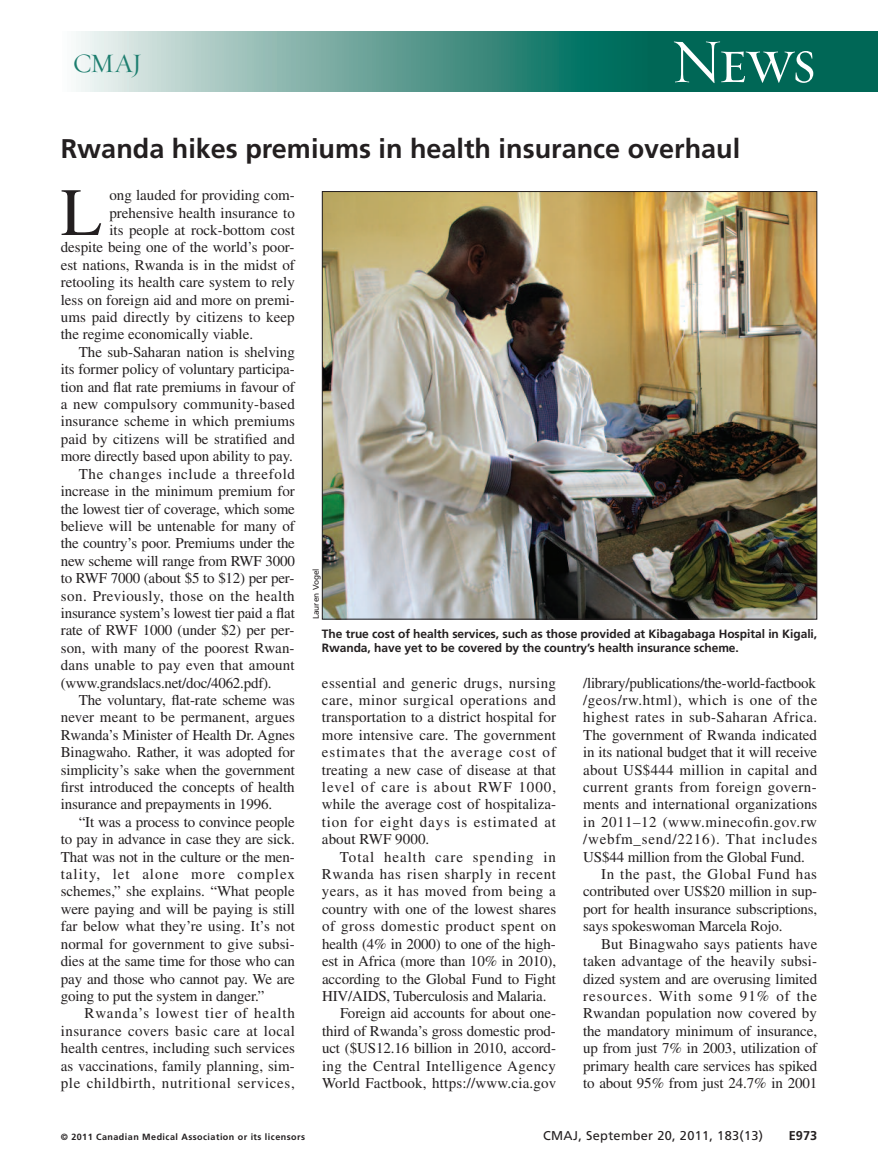
<style>
.page{position:relative;width:878px;height:1175px;background:#fff}
.page>*{position:absolute;margin:0;border:0;box-sizing:border-box;transform-origin:0 0}
.t1{font:67.5px "Times LT Std";color:#231f20}
.t2{font:63px "Requiem Display HTF Small Caps";color:#fff}
.t3{font:700 27px "Frutiger LT Std";color:#231f20}
.t4{font:27px "Requiem Display HTF Roman";color:#1d7e6f}
.t5{font:15px/17.4px "Times LT Std";color:#231f20;text-align:justify}
.t6{font:15px "Times LT Std";letter-spacing:.03em;color:#231f20}
.t7{font:15px "Times LT Std";letter-spacing:.04em;color:#231f20}
.t8{font:15px "Times LT Std";letter-spacing:.065em;color:#231f20}
.t9{font:15px "Times LT Std";letter-spacing:.045em;color:#231f20}
.t10{font:15px "Times LT Std";letter-spacing:.035em;color:#231f20}
.t11{font:15px "Times LT Std";letter-spacing:.05em;color:#231f20}
.t12{font:15px "Times LT Std";letter-spacing:.02em;color:#231f20}
.t13{font:15px "Times LT Std";letter-spacing:.025em;color:#231f20}
.t14{font:15px "Times LT Std";letter-spacing:.055em;color:#231f20}
.t15{font:12.75px "Frutiger LT Std";letter-spacing:.025em;color:#231f20}
.t16{font:700 12.75px "Frutiger LT Std";color:#231f20}
.t17{font:700 12px/14.2px "Frutiger LT Std";letter-spacing:-.005em;color:#231f20}
.t18{font:700 9px "Frutiger LT Std";letter-spacing:.05em;color:#231f20}
.t19{font:8.25px "Frutiger LT Std";color:#231f20}
</style>
<div class="page">
<div style="left:618px;top:32px;width:260px;height:60px;background:#006756"></div>
<div style="left:61px;top:32px;width:586px;height:60px;background:linear-gradient(to right,#f5f3f2,#006150)"></div>
<img style="left:324px;top:193px;width:491px;height:424px">
<h3 class="t4" style="left:73px;top:47px;width:71px">CMAJ</h3>
<h2 class="t2" style="left:670px;top:23px;width:147px">News</h2>
<h3 class="t3" style="left:61px;top:138px;width:681px">Rwanda hikes premiums in health insurance overhaul</h3>
<h1 class="t1" style="left:61px;top:189px;width:43px">L</h1>
<p class="t5" style="left:109px;top:188px;width:187px">ong lauded for providing com-</p>
<p class="t5" style="left:109px;top:205px;width:187px">prehensive health insurance to</p>
<p class="t5" style="left:109px;top:223px;width:187px">its people at rock-bottom cost</p>
<p class="t5" style="left:61px;top:240px;width:235px">despite being one of the world’s poor-</p>
<p class="t5" style="left:61px;top:258px;width:235px">est nations, Rwanda is in the midst of</p>
<p class="t5" style="left:61px;top:275px;width:236px">retooling its health care system to rely</p>
<p class="t5" style="left:61px;top:292px;width:236px">less on foreign aid and more on premi-</p>
<p class="t5" style="left:61px;top:310px;width:235px">ums paid directly by citizens to keep</p>
<p class="t5" style="left:61px;top:327px;width:194px">the regime economically viable.</p>
<p class="t5" style="left:79px;top:345px;width:217px">The sub-Saharan nation is shelving</p>
<p class="t5" style="left:61px;top:362px;width:235px">its former policy of voluntary participa-</p>
<p class="t5" style="left:61px;top:379px;width:235px">tion and flat rate premiums in favour of</p>
<p class="t12" style="left:61px;top:399px;width:236px">a new compulsory community-based</p>
<p class="t5" style="left:61px;top:414px;width:236px">insurance scheme in which premiums</p>
<p class="t5" style="left:61px;top:432px;width:235px">paid by citizens will be stratified and</p>
<p class="t5" style="left:61px;top:449px;width:233px">more directly based upon ability to pay.</p>
<p class="t9" style="left:79px;top:468px;width:218px">The changes include a threefold</p>
<p class="t5" style="left:61px;top:484px;width:235px">increase in the minimum premium for</p>
<p class="t5" style="left:61px;top:501px;width:235px">the lowest tier of coverage, which some</p>
<p class="t5" style="left:61px;top:519px;width:236px">believe will be untenable for many of</p>
<p class="t5" style="left:61px;top:536px;width:236px">the country’s poor. Premiums under the</p>
<p class="t5" style="left:61px;top:553px;width:236px">new scheme will range from RWF 3000</p>
<p class="t5" style="left:61px;top:571px;width:235px">to RWF 7000 (about $5 to $12) per per-</p>
<p class="t6" style="left:61px;top:590px;width:235px">son. Previously, those on the health</p>
<p class="t5" style="left:61px;top:606px;width:235px">insurance system’s lowest tier paid a flat</p>
<p class="t5" style="left:61px;top:623px;width:235px">rate of RWF 1000 (under $2) per per-</p>
<p class="t5" style="left:61px;top:640px;width:235px">son, with many of the poorest Rwan-</p>
<p class="t5" style="left:61px;top:658px;width:235px">dans unable to pay even that amount</p>
<p class="t5" style="left:61px;top:675px;width:212px">(www.grandslacs.net/doc/4062.pdf).</p>
<p class="t5" style="left:79px;top:693px;width:218px">The voluntary, flat-rate scheme was</p>
<p class="t5" style="left:61px;top:710px;width:236px">never meant to be permanent, argues</p>
<p class="t5" style="left:61px;top:727px;width:235px">Rwanda’s Minister of Health Dr. Agnes</p>
<p class="t5" style="left:61px;top:745px;width:235px">Binagwaho. Rather, it was adopted for</p>
<p class="t5" style="left:61px;top:762px;width:235px">simplicity’s sake when the government</p>
<p class="t5" style="left:61px;top:780px;width:235px">first introduced the concepts of health</p>
<p class="t5" style="left:61px;top:797px;width:213px">insurance and prepayments in 1996.</p>
<p class="t5" style="left:79px;top:814px;width:217px">“It was a process to convince people</p>
<p class="t5" style="left:61px;top:832px;width:235px">to pay in advance in case they are sick.</p>
<p class="t5" style="left:61px;top:849px;width:235px">That was not in the culture or the men-</p>
<p class="t8" style="left:61px;top:868px;width:235px">tality, let alone more complex</p>
<p class="t5" style="left:61px;top:884px;width:235px">schemes,” she explains. “What people</p>
<p class="t5" style="left:61px;top:901px;width:235px">were paying and will be paying is still</p>
<p class="t5" style="left:61px;top:919px;width:236px">far below what they’re using. It’s not</p>
<p class="t5" style="left:61px;top:936px;width:235px">normal for government to give subsi-</p>
<p class="t5" style="left:61px;top:954px;width:236px">dies at the same time for those who can</p>
<p class="t5" style="left:61px;top:971px;width:236px">pay and those who cannot pay. We are</p>
<p class="t5" style="left:61px;top:988px;width:205px">going to put the system in danger.”</p>
<p class="t14" style="left:84px;top:1008px;width:212px">Rwanda’s lowest tier of health</p>
<p class="t6" style="left:61px;top:1025px;width:235px">insurance covers basic care at local</p>
<p class="t5" style="left:61px;top:1041px;width:236px">health centres, including such services</p>
<p class="t5" style="left:61px;top:1058px;width:236px">as vaccinations, family planning, sim-</p>
<p class="t9" style="left:61px;top:1077px;width:235px">ple childbirth, nutritional services,</p>
<p class="t19" style="left:312px;top:619px;width:52px;rotate:-90deg">Lauren Vogel</p>
<p class="t17" style="left:322px;top:627px;width:497px">The true cost of health services, such as those provided at Kibagabaga Hospital in Kigali,<br>Rwanda, have yet to be covered by the country’s health insurance scheme.</p>
<p class="t5" style="left:322px;top:675px;width:236px">essential and generic drugs, nursing care, minor surgical operations and transportation to a district hospital for more intensive care. The government estimates that the average cost of treating a new case of disease at that level of care is about RWF 1000, while the average cost of hospitaliza&shy;tion for eight days is estimated at about RWF 9000.</p>
<p class="t8" style="left:340px;top:851px;width:218px">Total health care spending in</p>
<p class="t7" style="left:322px;top:868px;width:235px">Rwanda has risen sharply in recent</p>
<p class="t13" style="left:322px;top:886px;width:235px">years, as it has moved from being a</p>
<p class="t5" style="left:322px;top:901px;width:236px">country with one of the lowest shares</p>
<p class="t7" style="left:322px;top:921px;width:236px">of gross domestic product spent on</p>
<p class="t5" style="left:322px;top:936px;width:235px">health (4% in 2000) to one of the high-</p>
<p class="t5" style="left:322px;top:954px;width:235px">est in Africa (more than 10% in 2010),</p>
<p class="t5" style="left:322px;top:971px;width:235px">according to the Global Fund to Fight</p>
<p class="t5" style="left:322px;top:988px;width:226px">HIV/AIDS, Tuberculosis and Malaria.</p>
<p class="t5" style="left:340px;top:1006px;width:218px">Foreign aid accounts for about one-</p>
<p class="t5" style="left:322px;top:1023px;width:235px">third of Rwanda’s gross domestic prod-</p>
<p class="t5" style="left:322px;top:1041px;width:235px">uct ($US12.16 billion in 2010, accord-</p>
<p class="t6" style="left:322px;top:1060px;width:235px">ing the Central Intelligence Agency</p>
<p class="t5" style="left:322px;top:1075px;width:236px">World Factbook, https://www.cia.gov</p>
<p class="t5" style="left:583px;top:675px;width:234px">/library/publications/the-world-factbook</p>
<p class="t7" style="left:583px;top:694px;width:236px">/geos/rw.html), which is one of the</p>
<p class="t6" style="left:583px;top:712px;width:236px">highest rates in sub-Saharan Africa.</p>
<p class="t5" style="left:583px;top:727px;width:235px">The government of Rwanda indicated</p>
<p class="t5" style="left:583px;top:745px;width:235px">in its national budget that it will receive</p>
<p class="t5" style="left:583px;top:762px;width:235px">about US$444 million in capital and</p>
<p class="t6" style="left:583px;top:781px;width:235px">current grants from foreign govern-</p>
<p class="t5" style="left:583px;top:797px;width:236px">ments and international organizations</p>
<p class="t10" style="left:583px;top:816px;width:235px">in 2011–12 (www.minecofin.gov.rw</p>
<p class="t11" style="left:583px;top:834px;width:236px">/webfm_send/2216). That includes</p>
<p class="t5" style="left:583px;top:849px;width:223px">US$44 million from the Global Fund.</p>
<p class="t7" style="left:601px;top:868px;width:217px">In the past, the Global Fund has</p>
<p class="t5" style="left:583px;top:884px;width:235px">contributed over US$20 million in sup-</p>
<p class="t5" style="left:583px;top:901px;width:235px">port for health insurance subscriptions,</p>
<p class="t5" style="left:583px;top:919px;width:201px">says spokeswoman Marcela Rojo.</p>
<p class="t5" style="left:601px;top:936px;width:218px">But Binagwaho says patients have</p>
<p class="t5" style="left:583px;top:954px;width:235px">taken advantage of the heavily subsi-</p>
<p class="t5" style="left:583px;top:971px;width:235px">dized system and are overusing limited</p>
<p class="t8" style="left:583px;top:990px;width:235px">resources. With some 91% of the</p>
<p class="t5" style="left:583px;top:1006px;width:235px">Rwandan population now covered by</p>
<p class="t5" style="left:583px;top:1023px;width:235px">the mandatory minimum of insurance,</p>
<p class="t5" style="left:583px;top:1041px;width:235px">up from just 7% in 2003, utilization of</p>
<p class="t5" style="left:583px;top:1058px;width:235px">primary health care services has spiked</p>
<p class="t5" style="left:583px;top:1075px;width:235px">to about 95% from just 24.7% in 2001</p>
<p class="t18" style="left:61px;top:1132px;width:246px">© 2011 Canadian Medical Association or its licensors</p>
<p class="t15" style="left:543px;top:1130px;width:221px">CMAJ, September 20, 2011, 183(13)</p>
<p class="t16" style="left:788px;top:1130px;width:30px">E973</p>
</div>
